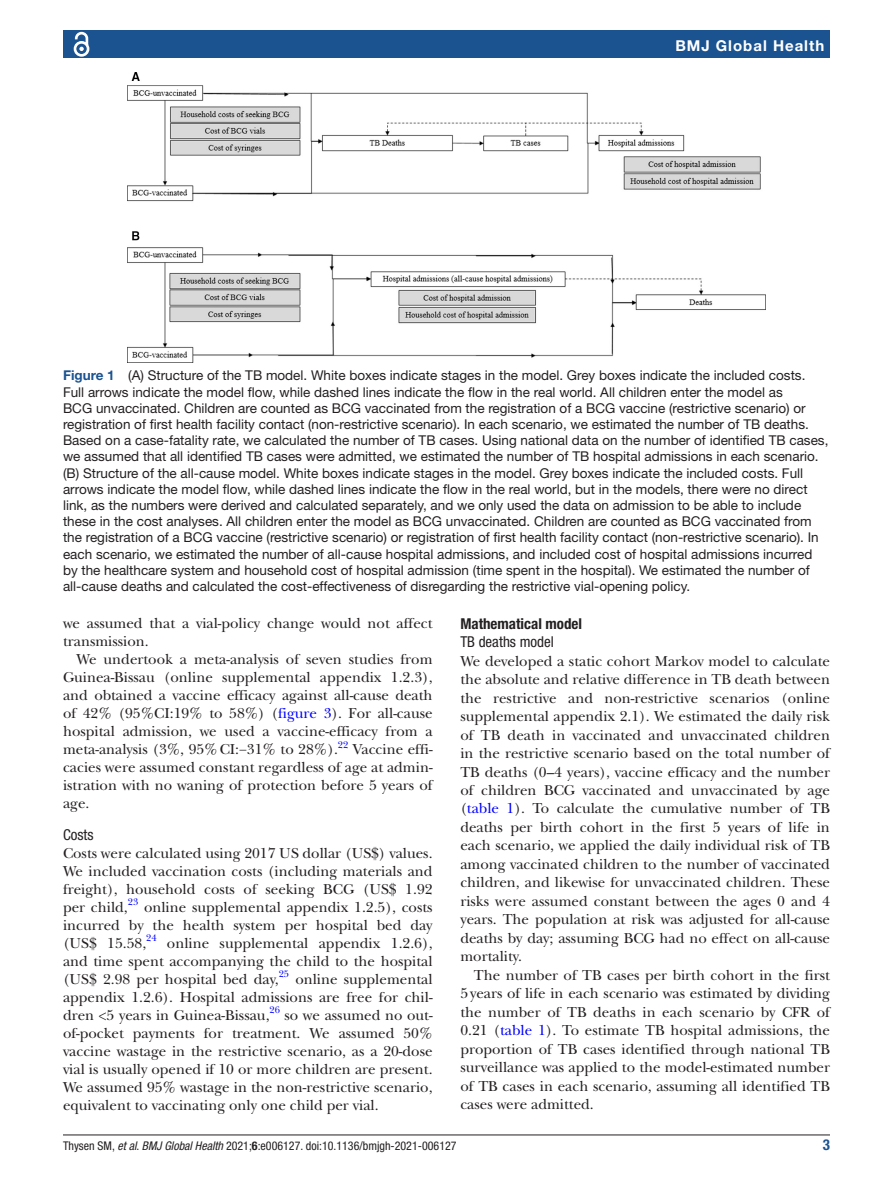
<style>
.page{position:relative;width:893px;height:1191px;background:#fff}
.page>*{position:absolute;margin:0;border:0;box-sizing:border-box;transform-origin:0 0}
.t1{font:15px/18px "New Baskerville";color:#231f20;text-align:justify}
.t2{font:condensed 15px "Helvetica Neue LT Std";color:#231f20}
.t3{font:700 condensed 15px "Helvetica Neue LT Std";color:#231f20}
.t4{font:700 15px "Helvetica Neue LT Std";letter-spacing:.065em;color:#fff}
.t5{font:700 condensed 15px "Helvetica Neue LT Std";color:#1b5391}
.t6{font:13.5px/16.2px "Helvetica Neue LT Std";color:#231f20}
.t7{font:condensed 12px "Helvetica Neue LT Std";color:#231f20}
.t8{font:9.9px "New Baskerville";color:#00f}
.s1{font-weight:700;color:#1b5391}
.s2{color:#00f}
.s3{font-style:italic}
.s4{font-weight:700}
</style>
<div class="page">
<hr style="left:63px;top:1134px;width:767px;height:1px;background:#231f20">
<div style="left:63px;top:31px;width:767px;height:27px;background:#1b5391"></div>
<svg style="left:73px;top:31px;width:17px;height:26px"></svg>
<img style="left:128px;top:73px;width:637px;height:289px">
<p class="t4" style="left:675px;top:36px;width:150px">BMJ Global Health</p>
<p class="t6" style="left:63px;top:367px;width:767px"><span class="s1">Figure 1</span> (A) Structure of the TB model. White boxes indicate stages in the model. Grey boxes indicate the included costs.<br>Full arrows indicate the model flow, while dashed lines indicate the flow in the real world. All children enter the model as<br>BCG unvaccinated. Children are counted as BCG vaccinated from the registration of a BCG vaccine (restrictive scenario) or registration of first health facility contact (non-restrictive scenario). In each scenario, we estimated the number of TB deaths.<br>Based on a case-fatality rate, we calculated the number of TB cases. Using national data on the number of identified TB cases, we assumed that all identified TB cases were admitted, we estimated the number of TB hospital admissions in each scenario. (B) Structure of the all-cause model. White boxes indicate stages in the model. Grey boxes indicate the included costs. Full arrows indicate the model flow, while dashed lines indicate the flow in the real world, but in the models, there were no direct link, as the numbers were derived and calculated separately, and we only used the data on admission to be able to include these in the cost analyses. All children enter the model as BCG unvaccinated. Children are counted as BCG vaccinated from the registration of a BCG vaccine (restrictive scenario) or registration of first health facility contact (non-restrictive scenario). In each scenario, we estimated the number of all-cause hospital admissions, and included cost of hospital admissions incurred by the healthcare system and household cost of hospital admission (time spent in the hospital). We estimated the number of all-cause deaths and calculated the cost-effectiveness of disregarding the restrictive vial-opening policy.</p>
<p class="t1" style="left:63px;top:614px;width:371px">we assumed that a vial-policy change would not affect transmission.</p>
<p class="t1" style="left:63px;top:650px;width:371px;text-indent:14px">We undertook a meta-analysis of seven studies from Guinea-Bissau (online supplemental appendix 1.2.3), and obtained a vaccine efficacy against all-cause death of 42% (95%CI:19% to 58%) (<span class="s2">figure 3</span>). For all-cause hospital admission, we used a vaccine-efficacy from a meta-analysis (3%, 95%CI:−31% to 28%).</p>
<p class="t8" style="left:338px;top:738px;width:12px">22</p>
<p class="t1" style="left:63px;top:740px;width:371px;text-indent:290px">Vaccine effi&shy;cacies were assumed constant regardless of age at admin&shy;istration with no waning of protection before 5 years of age.</p>
<p class="t2" style="left:63px;top:826px;width:32px">Costs</p>
<p class="t1" style="left:63px;top:844px;width:371px">Costs were calculated using 2017 US dollar (US$) values.<br>We included vaccination costs (including materials and freight), household costs of seeking BCG (US$ 1.92 per child,</p>
<p class="t8" style="left:128px;top:896px;width:12px">23</p>
<p class="t1" style="left:63px;top:898px;width:371px;text-indent:81px">online supplemental appendix 1.2.5), costs incurred by the health system per hospital bed day (US$ 15.58,</p>
<p class="t8" style="left:146px;top:932px;width:12px">24</p>
<p class="t1" style="left:63px;top:934px;width:371px;text-indent:104px">online supplemental appendix 1.2.6), and time spent accompanying the child to the hospital (US$ 2.98 per hospital bed day,</p>
<p class="t8" style="left:279px;top:968px;width:12px">25</p>
<p class="t1" style="left:63px;top:970px;width:371px;text-indent:232px">online supplemental appendix 1.2.6). Hospital admissions are free for chil&shy;dren &lt;5 years in Guinea-Bissau,</p>
<p class="t8" style="left:270px;top:1004px;width:12px">26</p>
<p class="t1" style="left:63px;top:1006px;width:371px;text-indent:222px">so we assumed no out&shy;of-pocket payments for treatment. We assumed 50% vaccine wastage in the restrictive scenario, as a 20-dose vial is usually opened if 10 or more children are present.<br>We assumed 95% wastage in the non-restrictive scenario, equivalent to vaccinating only one child per vial.</p>
<p class="t3" style="left:460px;top:614px;width:123px">Mathematical model</p>
<p class="t2" style="left:460px;top:633px;width:95px">TB deaths model</p>
<p class="t1" style="left:460px;top:651px;width:371px;line-height:18.5px">We developed a static cohort Markov model to calculate the absolute and relative difference in TB death between the restrictive and non-restrictive scenarios (online supplemental appendix 2.1). We estimated the daily risk of TB death in vaccinated and unvaccinated children in the restrictive scenario based on the total number of TB deaths (0–4 years), vaccine efficacy and the number of children BCG vaccinated and unvaccinated by age (<span class="s2">table 1</span>). To calculate the cumulative number of TB deaths per birth cohort in the first 5 years of life in each scenario, we applied the daily individual risk of TB among vaccinated children to the number of vaccinated children, and likewise for unvaccinated children. These risks were assumed constant between the ages 0 and 4 years. The population at risk was adjusted for all-cause deaths by day; assuming BCG had no effect on all-cause mortality.</p>
<p class="t1" style="left:460px;top:965px;width:371px;line-height:18.5px;text-indent:14px">The number of TB cases per birth cohort in the first 5years of life in each scenario was estimated by dividing the number of TB deaths in each scenario by CFR of 0.21 (<span class="s2">table 1</span>). To estimate TB hospital admissions, the proportion of TB cases identified through national TB surveillance was applied to the model-estimated number of TB cases in each scenario, assuming all identified TB cases were admitted.</p>
<p class="t7" style="left:63px;top:1138px;width:395px">Thysen SM, <span class="s3">et al</span>. <span class="s3">BMJ Global Health</span> 2021;<span class="s4">6</span>:e006127. doi:10.1136/bmjgh-2021-006127</p>
<p class="t5" style="left:823px;top:1135px;width:9px">3</p>
</div>
